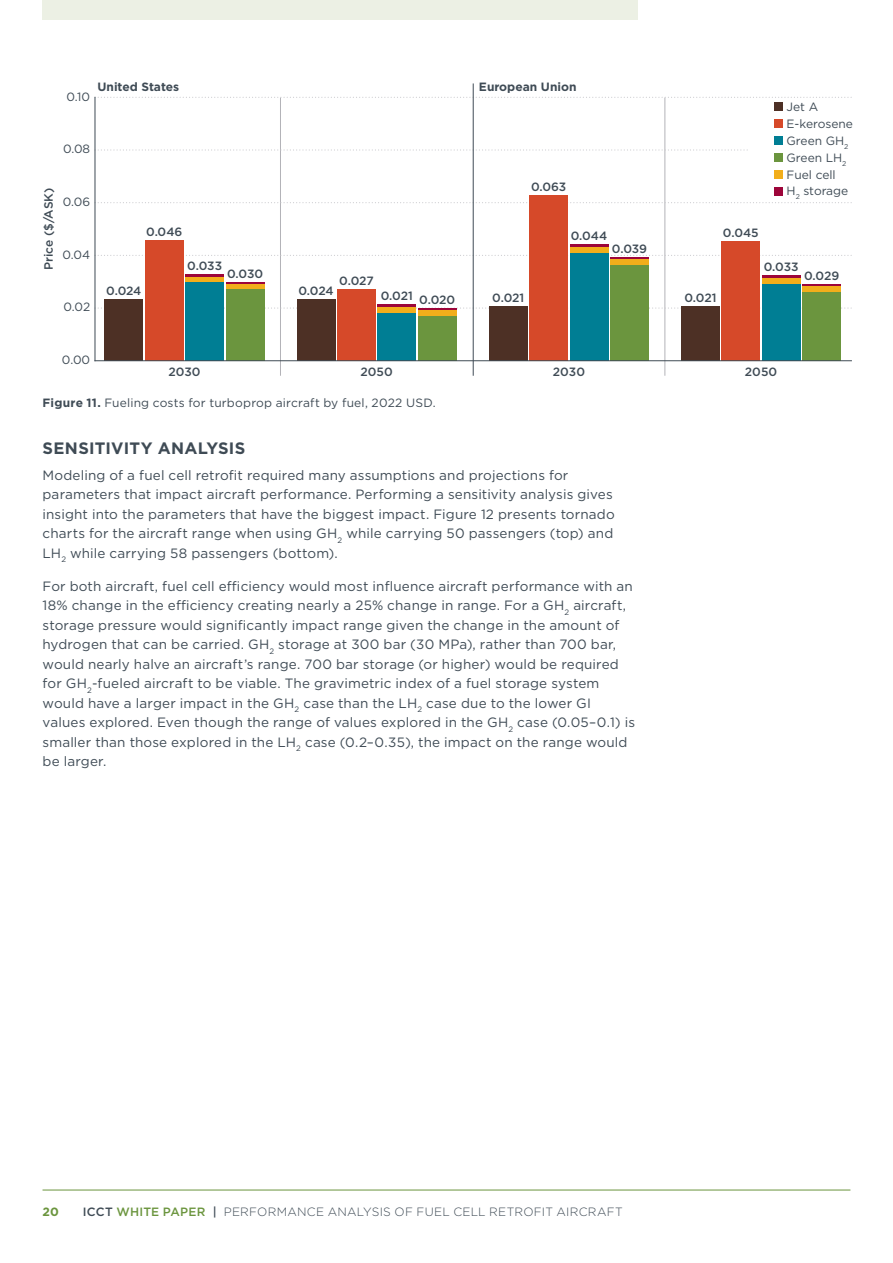
<style>
.page{position:relative;width:893px;height:1263px;background:#fff}
.page>*{position:absolute;margin:0;border:0;box-sizing:border-box;transform-origin:0 0}
.t1{font:700 16.5px "Gotham";letter-spacing:.015em;color:#3f4b55}
.Body_Copy{font:13.5px/19.5px "Gotham";letter-spacing:.01em;color:#3f4b55}
.Figure_title__underneath{font:12px/16.8px "Gotham";color:#3f4b55}
.t2{font:500 12px "Gotham";color:#3f4b55}
.t3{font:300 12px "Gotham";letter-spacing:.02em;color:#3f4b55}
.t4{font:700 12px "Gotham";color:#3f4b55}
.t5{font:700 12px "Gotham";color:#6b953e}
.s1{font-weight:700}
.s2{font-weight:500}
.s3{font-weight:500;color:#6b953e}
</style>
<div class="page">
<hr style="left:43px;top:1190px;width:807px;height:1px;background:#6b953e">
<div style="left:43px;top:0;width:595px;height:20px;background:#ecf0e4"></div>
<hr style="left:664px;top:98px;width:1px;height:278px;background:#b3b3b8">
<hr style="left:280px;top:98px;width:1px;height:278px;background:#b3b3b8">
<svg style="left:98px;top:307px;width:754px;height:2px"></svg>
<svg style="left:97px;top:255px;width:755px;height:1px"></svg>
<svg style="left:97px;top:202px;width:755px;height:1px"></svg>
<svg style="left:98px;top:149px;width:647px;height:2px"></svg>
<svg style="left:97px;top:97px;width:755px;height:1px"></svg>
<hr style="left:473px;top:83px;width:1px;height:293px;background:#3f4b55">
<hr style="left:95px;top:97px;width:1px;height:264px;background:#3f4b55">
<div style="left:105px;top:299px;width:38px;height:62px;background:#4d3025"></div>
<div style="left:145px;top:240px;width:38px;height:121px;background:#d64929"></div>
<div style="left:186px;top:282px;width:38px;height:79px;background:#007e94"></div>
<div style="left:186px;top:277px;width:38px;height:5px;background:#f2ae1b"></div>
<hr style="left:186px;top:274px;width:38px;height:3px;background:#9d053a">
<div style="left:226px;top:289px;width:38px;height:72px;background:#6b953e"></div>
<div style="left:226px;top:284px;width:38px;height:5px;background:#f2ae1b"></div>
<hr style="left:226px;top:282px;width:38px;height:2px;background:#9d053a">
<div style="left:297px;top:299px;width:38px;height:62px;background:#4d3025"></div>
<div style="left:337px;top:289px;width:39px;height:72px;background:#d64929"></div>
<div style="left:378px;top:313px;width:38px;height:48px;background:#007e94"></div>
<div style="left:378px;top:307px;width:38px;height:6px;background:#f2ae1b"></div>
<hr style="left:378px;top:304px;width:38px;height:3px;background:#9d053a">
<div style="left:418px;top:315px;width:38px;height:46px;background:#6b953e"></div>
<div style="left:418px;top:310px;width:38px;height:5px;background:#f2ae1b"></div>
<hr style="left:418px;top:308px;width:38px;height:2px;background:#9d053a">
<div style="left:489px;top:306px;width:38px;height:55px;background:#4d3025"></div>
<div style="left:530px;top:195px;width:38px;height:166px;background:#d64929"></div>
<div style="left:570px;top:253px;width:38px;height:108px;background:#007e94"></div>
<div style="left:570px;top:247px;width:38px;height:6px;background:#f2ae1b"></div>
<hr style="left:570px;top:244px;width:38px;height:3px;background:#9d053a">
<div style="left:610px;top:264px;width:39px;height:97px;background:#6b953e"></div>
<div style="left:610px;top:259px;width:39px;height:5px;background:#f2ae1b"></div>
<hr style="left:610px;top:257px;width:39px;height:2px;background:#9d053a">
<div style="left:681px;top:306px;width:39px;height:55px;background:#4d3025"></div>
<div style="left:722px;top:241px;width:38px;height:120px;background:#d64929"></div>
<div style="left:762px;top:284px;width:38px;height:77px;background:#007e94"></div>
<div style="left:762px;top:278px;width:38px;height:6px;background:#f2ae1b"></div>
<hr style="left:762px;top:275px;width:38px;height:3px;background:#9d053a">
<div style="left:802px;top:291px;width:39px;height:70px;background:#6b953e"></div>
<div style="left:802px;top:286px;width:39px;height:5px;background:#f2ae1b"></div>
<hr style="left:802px;top:284px;width:39px;height:2px;background:#9d053a">
<div style="left:774px;top:103px;width:8px;height:8px;background:#4d3025"></div>
<div style="left:774px;top:119px;width:8px;height:9px;background:#d64929"></div>
<div style="left:774px;top:136px;width:8px;height:9px;background:#007e94"></div>
<div style="left:774px;top:153px;width:8px;height:9px;background:#6b953e"></div>
<div style="left:774px;top:170px;width:8px;height:9px;background:#f2ae1b"></div>
<div style="left:774px;top:187px;width:8px;height:8px;background:#9d053a"></div>
<hr style="left:95px;top:360px;width:756px;height:1px;background:#3f4b55">
<p class="Figure_title__underneath" style="left:67px;top:88px;width:25px">0.10</p>
<p class="t4" style="left:97px;top:79px;width:83px">United States</p>
<p class="t4" style="left:479px;top:79px;width:99px">European Union</p>
<p class="Figure_title__underneath" style="left:63px;top:140px;width:29px">0.08</p>
<p class="t2" style="left:41px;top:270px;width:84px;rotate:-90deg">Price ($/ASK)</p>
<p class="Figure_title__underneath" style="left:63px;top:193px;width:29px">0.06</p>
<p class="Figure_title__underneath" style="left:63px;top:246px;width:29px">0.04</p>
<p class="Figure_title__underneath" style="left:63px;top:298px;width:28px">0.02</p>
<p class="t2" style="left:146px;top:224px;width:38px">0.046</p>
<p class="t2" style="left:106px;top:283px;width:37px">0.024</p>
<p class="t2" style="left:187px;top:257px;width:36px">0.033</p>
<p class="t2" style="left:227px;top:266px;width:38px">0.030</p>
<p class="t2" style="left:339px;top:273px;width:36px">0.027</p>
<p class="t2" style="left:298px;top:283px;width:37px">0.024</p>
<p class="t2" style="left:381px;top:290px;width:76px">0.021 0.020</p>
<p class="t2" style="left:531px;top:179px;width:37px">0.063</p>
<p class="t2" style="left:492px;top:290px;width:34px">0.021</p>
<p class="t2" style="left:571px;top:228px;width:38px">0.044</p>
<p class="t2" style="left:612px;top:241px;width:37px">0.039</p>
<p class="Figure_title__underneath" style="left:62px;top:351px;width:30px">0.00</p>
<p class="t2" style="left:168px;top:364px;width:34px">2030</p>
<p class="t2" style="left:361px;top:364px;width:34px">2050</p>
<p class="t2" style="left:553px;top:364px;width:34px">2030</p>
<p class="Figure_title__underneath" style="left:43px;top:394px;width:395px"><span class="s1">Figure 11.</span> Fueling costs for turboprop aircraft by fuel, 2022 USD.</p>
<h2 class="t1" style="left:43px;top:437px;width:204px">SENSITIVITY ANALYSIS</h2>
<p class="Body_Copy" style="left:43px;top:465px;width:574px">Modeling of a fuel cell retrofit required many assumptions and projections for parameters that impact aircraft performance. Performing a sensitivity analysis gives insight into the parameters that have the biggest impact. Figure 12 presents tornado charts for the aircraft range when using GH<sub>2</sub> while carrying 50 passengers (top) and LH<sub>2</sub> while carrying 58 passengers (bottom).</p>
<p class="Body_Copy" style="left:43px;top:576px;width:594px">For both aircraft, fuel cell efficiency would most influence aircraft performance with an 18% change in the efficiency creating nearly a 25% change in range. For a GH<sub>2</sub> aircraft, storage pressure would significantly impact range given the change in the amount of hydrogen that can be carried. GH<sub>2</sub> storage at 300 bar (30 MPa), rather than 700 bar, would nearly halve an aircraft’s range. 700 bar storage (or higher) would be required for GH<sub>2</sub>-fueled aircraft to be viable. The gravimetric index of a fuel storage system would have a larger impact in the GH<sub>2</sub> case than the LH<sub>2</sub> case due to the lower GI values explored. Even though the range of values explored in the GH<sub>2</sub> case (0.05–0.1) is smaller than those explored in the LH<sub>2</sub> case (0.2–0.35), the impact on the range would be larger.</p>
<p class="Figure_title__underneath" style="left:786px;top:98px;width:68px">Jet A<br>E-kerosene<br>Green GH<sub>2<br></sub>Green LH<sub>2<br></sub>Fuel cell<br>H<sub>2</sub> storage</p>
<p class="t2" style="left:723px;top:225px;width:37px">0.045</p>
<p class="t2" style="left:684px;top:290px;width:34px">0.021</p>
<p class="t2" style="left:764px;top:259px;width:36px">0.033</p>
<p class="t2" style="left:804px;top:268px;width:37px">0.029</p>
<p class="t2" style="left:745px;top:364px;width:34px">2050</p>
<p class="t5" style="left:43px;top:1203px;width:18px">20</p>
<p class="t3" style="left:83px;top:1204px;width:541px"><span class="s2">ICCT</span> <span class="s3">WHITE PAPER</span> <span class="s2">|</span> PERFORMANCE ANALYSIS OF FUEL CELL RETROFIT AIRCRAFT</p>
</div>
